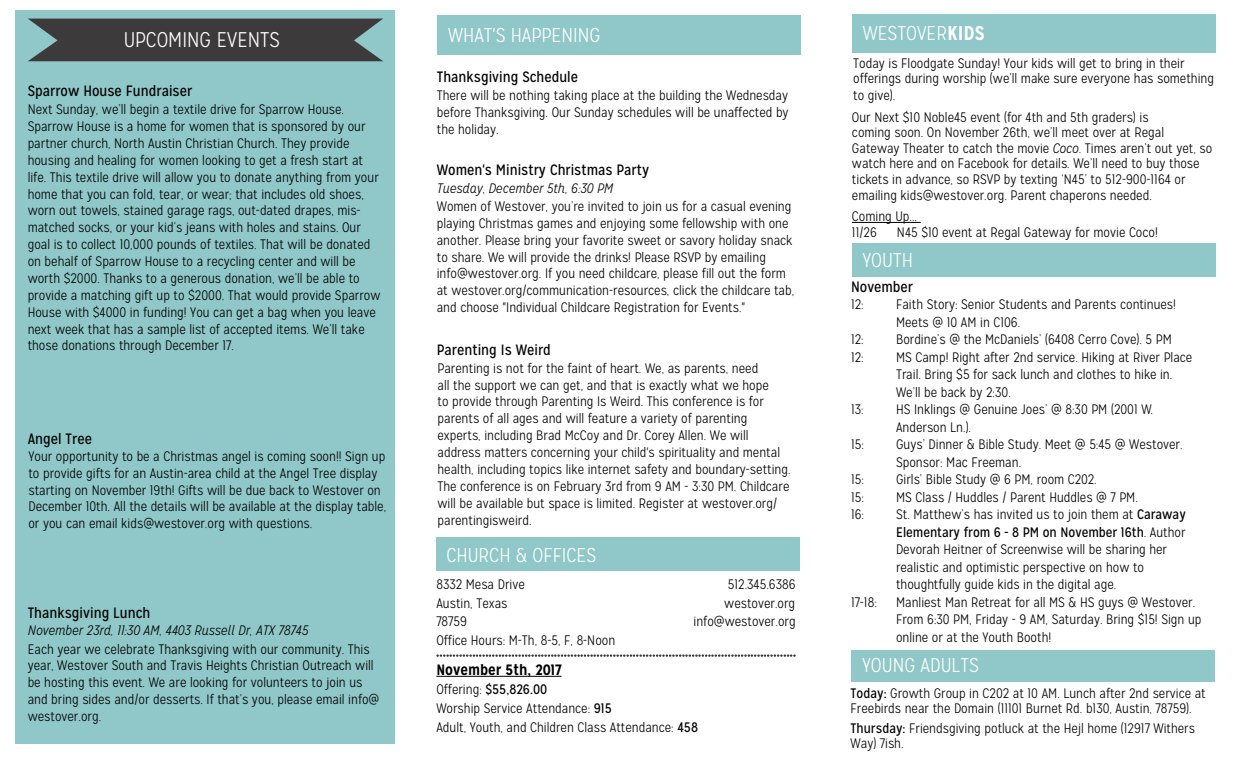
<style>
.page{position:relative;width:1260px;height:765px;background:#fff}
.page>*{position:absolute;margin:0;border:0;box-sizing:border-box;transform-origin:0 0}
.t1{font:300 21.25px "Mission Gothic";color:#fff}
.t2{font:300 20px "Mission Gothic";color:#fff}
.Paragraph_Style_1{font:15px "Mission Gothic";color:#000}
.t3{font:700 15px "Mission Gothic";color:#000}
.Paragraph_Style_1-2{font:300 13.75px/16.9px "Mission Gothic";color:#000}
.t4{font:italic 300 13.75px "Mission Gothic";color:#000}
.Paragraph_Style_1-3{font:13.75px "Mission Gothic";color:#000}
.s1{font-weight:700}
.s2{font-style:italic}
.s3{font-weight:400}
.s4{font-weight:300}
</style>
<div class="page">
<div style="left:852px;top:243px;width:363px;height:33px;background:#90c7c8"></div>
<div style="left:15px;top:11px;width:380px;height:733px;background:#90c7c8"></div>
<svg style="left:28px;top:19px;width:355px;height:42px;background:#434546"></svg>
<hr style="left:852px;top:222px;width:69px;height:1px;background:#000">
<div style="left:852px;top:650px;width:363px;height:31px;background:#90c7c8"></div>
<hr style="left:436px;top:676px;width:126px;height:1px;background:#000">
<svg style="left:436px;top:654px;width:360px;height:3px"></svg>
<div style="left:436px;top:538px;width:364px;height:33px;background:#90c7c8"></div>
<div style="left:852px;top:15px;width:364px;height:38px;background:#90c7c8"></div>
<div style="left:437px;top:15px;width:363px;height:39px;background:#90c7c8"></div>
<p class="t1" style="left:124px;top:27px;width:158px">UPCOMING EVENTS</p>
<p class="Paragraph_Style_1" style="left:28px;top:82px;width:166px">Sparrow House Fundraiser</p>
<p class="Paragraph_Style_1-2" style="left:28px;top:101px;width:354px">Next Sunday, we’ll begin a textile drive for Sparrow House.<br>Sparrow House is a home for women that is sponsored by our partner church, North Austin Christian Church. They provide housing and healing for women looking to get a fresh start at life. This textile drive will allow you to donate anything from your home that you can fold, tear, or wear; that includes old shoes, worn out towels, stained garage rags, out-dated drapes, mis&shy;matched socks, or your kid’s jeans with holes and stains. Our goal is to collect 10,000 pounds of textiles. That will be donated on behalf of Sparrow House to a recycling center and will be worth $2000. Thanks to a generous donation, we’ll be able to provide a matching gift up to $2000. That would provide Sparrow House with $4000 in funding! You can get a bag when you leave next week that has a sample list of accepted items. We’ll take those donations through December 17.</p>
<p class="Paragraph_Style_1" style="left:28px;top:430px;width:66px">Angel Tree</p>
<p class="Paragraph_Style_1-2" style="left:28px;top:448px;width:359px">Your opportunity to be a Christmas angel is coming soon!! Sign up to provide gifts for an Austin-area child at the Angel Tree display starting on November 19th! Gifts will be due back to Westover on December 10th. All the details will be available at the display table, or you can email kids@westover.org with questions.</p>
<p class="Paragraph_Style_1" style="left:28px;top:604px;width:124px">Thanksgiving Lunch</p>
<p class="t4" style="left:28px;top:623px;width:282px">November 23rd, 11:30 AM, 4403 Russell Dr, ATX 78745</p>
<p class="Paragraph_Style_1-2" style="left:28px;top:641px;width:353px">Each year we celebrate Thanksgiving with our community. This year, Westover South and Travis Heights Christian Outreach will be hosting this event. We are looking for volunteers to join us and bring sides and/or desserts. If that’s you, please email info@ westover.org.</p>
<p class="t2" style="left:448px;top:23px;width:154px">WHAT'S HAPPENING</p>
<p class="Paragraph_Style_1" style="left:437px;top:68px;width:143px">Thanksgiving Schedule</p>
<p class="Paragraph_Style_1-2" style="left:437px;top:87px;width:353px;text-align:justify">There will be nothing taking place at the building the Wednesday before Thanksgiving. Our Sunday schedules will be unaffected by the holiday.</p>
<p class="Paragraph_Style_1" style="left:437px;top:161px;width:214px">Women's Ministry Christmas Party</p>
<p class="t4" style="left:437px;top:180px;width:178px">Tuesday, December 5th, 6:30 PM</p>
<p class="Paragraph_Style_1-2" style="left:437px;top:198px;width:359px">Women of Westover, you’re invited to join us for a casual evening playing Christmas games and enjoying some fellowship with one another. Please bring your favorite sweet or savory holiday snack to share. We will provide the drinks! Please RSVP by emailing info@westover.org. If you need childcare, please fill out the form at westover.org/communication-resources, click the childcare tab, and choose "Individual Childcare Registration for Events."</p>
<p class="Paragraph_Style_1" style="left:437px;top:341px;width:116px">Parenting Is Weird</p>
<p class="Paragraph_Style_1-2" style="left:438px;top:360px;width:355px">Parenting is not for the faint of heart. We, as parents, need<br>all the support we can get, and that is exactly what we hope<br>to provide through Parenting Is Weird. This conference is for parents of all ages and will feature a variety of parenting experts, including Brad McCoy and Dr. Corey Allen. We will address matters concerning your child's spirituality and mental health, including topics like internet safety and boundary-setting.<br>The conference is on February 3rd from 9 AM - 3:30 PM. Childcare will be available but space is limited. Register at westover.org/ parentingisweird.</p>
<p class="t2" style="left:446px;top:544px;width:151px">CHURCH &amp; OFFICES</p>
<p class="Paragraph_Style_1-2" style="left:436px;top:576px;width:90px">8332 Mesa Drive</p>
<p class="Paragraph_Style_1-2" style="left:728px;top:576px;width:69px">512.345.6386</p>
<p class="Paragraph_Style_1-2" style="left:436px;top:595px;width:73px">Austin, Texas</p>
<p class="Paragraph_Style_1-2" style="left:724px;top:595px;width:72px">westover.org</p>
<p class="Paragraph_Style_1-2" style="left:436px;top:613px;width:32px">78759</p>
<p class="Paragraph_Style_1-2" style="left:694px;top:613px;width:104px">info@westover.org</p>
<p class="Paragraph_Style_1-2" style="left:436px;top:632px;width:180px">Office Hours: M-Th, 8-5, F, 8-Noon</p>
<p class="t2" style="left:863px;top:22px;width:123px">WESTOVER<span class="s1">KIDS</span></p>
<p class="Paragraph_Style_1-2" style="left:853px;top:55px;width:362px;line-height:16px">Today is Floodgate Sunday! Your kids will get to bring in their offerings during worship (we’ll make sure everyone has something to give).</p>
<p class="Paragraph_Style_1-2" style="left:852px;top:109px;width:298px">Our Next $10 Noble45 event (for 4th and 5th graders) is</p>
<p class="Paragraph_Style_1-2" style="left:852px;top:124px;width:314px">coming soon. On November 26th, we’ll meet over at Regal</p>
<p class="Paragraph_Style_1-2" style="left:852px;top:140px;width:362px;line-height:15.6px">Gateway Theater to catch the movie <span class="s2">Coco</span>. Times aren’t out yet, so watch here and on Facebook for details. We’ll need to buy those tickets in advance, so RSVP by texting ‘N45’ to 512-900-1164 or emailing kids@westover.org. Parent chaperons needed.</p>
<p class="Paragraph_Style_1-2" style="left:852px;top:208px;width:67px">Coming Up...</p>
<p class="Paragraph_Style_1-2" style="left:852px;top:224px;width:26px">11/26</p>
<p class="Paragraph_Style_1-2" style="left:897px;top:224px;width:262px">N45 $10 event at Regal Gateway for movie Coco!</p>
<p class="t2" style="left:862px;top:249px;width:52px">YOUTH</p>
<p class="Paragraph_Style_1" style="left:851px;top:278px;width:64px">November</p>
<p class="Paragraph_Style_1-2" style="left:851px;top:296px;width:14px">12:</p>
<p class="Paragraph_Style_1-2" style="left:896px;top:296px;width:281px">Faith Story: Senior Students and Parents continues!</p>
<p class="Paragraph_Style_1-2" style="left:896px;top:314px;width:126px">Meets @ 10 AM in C106.</p>
<p class="Paragraph_Style_1-2" style="left:851px;top:331px;width:14px">12:</p>
<p class="Paragraph_Style_1-2" style="left:896px;top:331px;width:277px">Bordine’s @ the McDaniels’ (6408 Cerro Cove). 5 PM</p>
<p class="Paragraph_Style_1-2" style="left:851px;top:349px;width:14px">12:</p>
<p class="Paragraph_Style_1-2" style="left:896px;top:349px;width:298px">MS Camp! Right after 2nd service. Hiking at River Place</p>
<p class="Paragraph_Style_1-2" style="left:896px;top:366px;width:278px">Trail. Bring $5 for sack lunch and clothes to hike in.</p>
<p class="Paragraph_Style_1-2" style="left:896px;top:384px;width:116px">We’ll be back by 2:30.</p>
<p class="Paragraph_Style_1-2" style="left:851px;top:401px;width:14px">13:</p>
<p class="Paragraph_Style_1-2" style="left:896px;top:401px;width:259px">HS Inklings @ Genuine Joes’ @ 8:30 PM (2001 W.</p>
<p class="Paragraph_Style_1-2" style="left:896px;top:419px;width:77px">Anderson Ln.).</p>
<p class="Paragraph_Style_1-2" style="left:851px;top:436px;width:14px">15:</p>
<p class="Paragraph_Style_1-2" style="left:896px;top:436px;width:288px">Guys’ Dinner &amp; Bible Study. Meet @ 5:45 @ Westover.</p>
<p class="Paragraph_Style_1-2" style="left:896px;top:454px;width:127px">Sponsor: Mac Freeman.</p>
<p class="Paragraph_Style_1-2" style="left:851px;top:471px;width:14px">15:</p>
<p class="Paragraph_Style_1-2" style="left:896px;top:471px;width:202px">Girls’ Bible Study @ 6 PM, room C202.</p>
<p class="Paragraph_Style_1-2" style="left:851px;top:489px;width:14px">15:</p>
<p class="Paragraph_Style_1-2" style="left:896px;top:489px;width:243px">MS Class / Huddles / Parent Huddles @ 7 PM.</p>
<p class="Paragraph_Style_1-2" style="left:851px;top:506px;width:15px">16:</p>
<p class="Paragraph_Style_1-2" style="left:896px;top:506px;width:291px">St. Matthew’s has invited us to join them at <span class="s3">Caraway</span></p>
<p class="Paragraph_Style_1-3" style="left:896px;top:524px;width:291px">Elementary from 6 - 8 PM on November 16th<span class="s4">. Author</span></p>
<p class="Paragraph_Style_1-2" style="left:896px;top:541px;width:273px">Devorah Heitner of Screenwise will be sharing her</p>
<p class="Paragraph_Style_1-2" style="left:896px;top:559px;width:250px">realistic and optimistic perspective on how to</p>
<p class="Paragraph_Style_1-2" style="left:896px;top:576px;width:222px">thoughtfully guide kids in the digital age.</p>
<p class="Paragraph_Style_1-2" style="left:851px;top:594px;width:27px">17-18:</p>
<p class="Paragraph_Style_1-2" style="left:896px;top:594px;width:301px">Manliest Man Retreat for all MS &amp; HS guys @ Westover.</p>
<p class="Paragraph_Style_1-2" style="left:896px;top:611px;width:307px">From 6:30 PM, Friday - 9 AM, Saturday. Bring $15! Sign up</p>
<p class="Paragraph_Style_1-2" style="left:896px;top:629px;width:157px">online or at the Youth Booth!</p>
<p class="t3" style="left:436px;top:660px;width:127px">November 5th, 2017</p>
<p class="t2" style="left:862px;top:654px;width:118px">YOUNG ADULTS</p>
<p class="Paragraph_Style_1-3" style="left:436px;top:681px;width:112px"><span class="s4">Offering:</span> $55,826.00</p>
<p class="Paragraph_Style_1-2" style="left:436px;top:700px;width:177px">Worship Service Attendance: <span class="s3">915</span></p>
<p class="Paragraph_Style_1-2" style="left:436px;top:719px;width:263px">Adult, Youth, and Children Class Attendance: <span class="s3">458</span></p>
<p class="Paragraph_Style_1-2" style="left:851px;top:686px;width:357px;line-height:15px"><span class="s3">Today:</span> Growth Group in C202 at 10 AM. Lunch after 2nd service at<br>Freebirds near the Domain (11101 Burnet Rd. b130, Austin, 78759).</p>
<p class="Paragraph_Style_1-2" style="left:851px;top:721px;width:346px;line-height:15px"><span class="s3">Thursday:</span> Friendsgiving potluck at the Hejl home (12917 Withers<br>Way) 7ish.</p>
</div>
